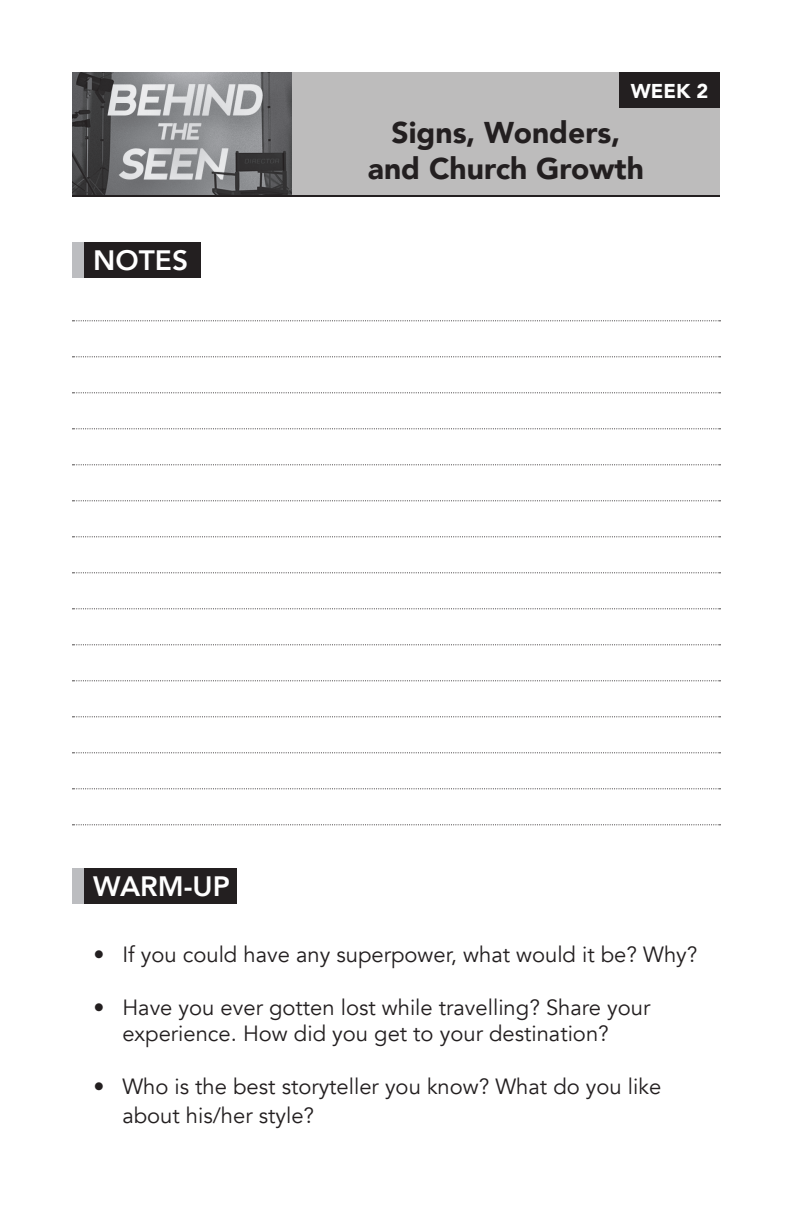
<style>
.page{position:relative;width:792px;height:1224px;background:#fff}
.page>*{position:absolute;margin:0;border:0;box-sizing:border-box;transform-origin:0 0}
.t1{font:900 30px/36px "Avenir";color:#231f20;text-align:center}
.header_text{font:800 28px "Avenir";color:#fff}
.t2{font:22px/26px "Avenir";color:#231f20;text-align:center}
.t3{font:900 20px "Avenir";color:#fff}
</style>
<div class="page">
<svg style="left:72px;top:320px;width:649px;height:1px"></svg>
<svg style="left:72px;top:356px;width:649px;height:1px"></svg>
<svg style="left:72px;top:392px;width:649px;height:1px"></svg>
<svg style="left:72px;top:428px;width:649px;height:1px"></svg>
<svg style="left:72px;top:464px;width:649px;height:1px"></svg>
<svg style="left:72px;top:500px;width:649px;height:1px"></svg>
<svg style="left:72px;top:536px;width:649px;height:1px"></svg>
<svg style="left:72px;top:572px;width:649px;height:1px"></svg>
<svg style="left:72px;top:608px;width:649px;height:1px"></svg>
<svg style="left:72px;top:644px;width:649px;height:1px"></svg>
<svg style="left:72px;top:680px;width:649px;height:1px"></svg>
<svg style="left:72px;top:716px;width:649px;height:1px"></svg>
<svg style="left:72px;top:752px;width:649px;height:1px"></svg>
<svg style="left:72px;top:788px;width:649px;height:1px"></svg>
<svg style="left:72px;top:824px;width:649px;height:1px"></svg>
<div style="left:292px;top:72px;width:428px;height:124px;background:#bdbcbc"></div>
<hr style="left:72px;top:195px;width:648px;height:2px;background:#231f20">
<div style="left:619px;top:72px;width:101px;height:36px;background:#231f20"></div>
<img style="left:72px;top:72px;width:220px;height:123px">
<div style="left:72px;top:242px;width:12px;height:36px;background:#bcbdc0"></div>
<div style="left:84px;top:242px;width:117px;height:36px;background:#231f20"></div>
<div style="left:72px;top:868px;width:12px;height:36px;background:#bcbdc0"></div>
<div style="left:84px;top:868px;width:153px;height:36px;background:#231f20"></div>
<p class="t3" style="left:631px;top:73px;width:79px">WEEK 2</p>
<p class="header_text" style="left:93px;top:235px;width:96px">NOTES</p>
<p class="t1" style="left:368px;top:114px;width:278px">Signs, Wonders, and Church Growth</p>
<p class="header_text" style="left:93px;top:861px;width:138px">WARM-UP</p>
<p class="t2" style="left:94px;top:942px;width:605px">• If you could have any superpower, what would it be? Why?</p>
<p class="t2" style="left:94px;top:995px;width:558px">• Have you ever gotten lost while travelling? Share your experience. How did you get to your destination?</p>
<p class="t2" style="left:122px;top:1073px;width:540px;line-height:28.8px;text-align:left;text-indent:-29px">• Who is the best storyteller you know? What do you like about his/her style?</p>
</div>
